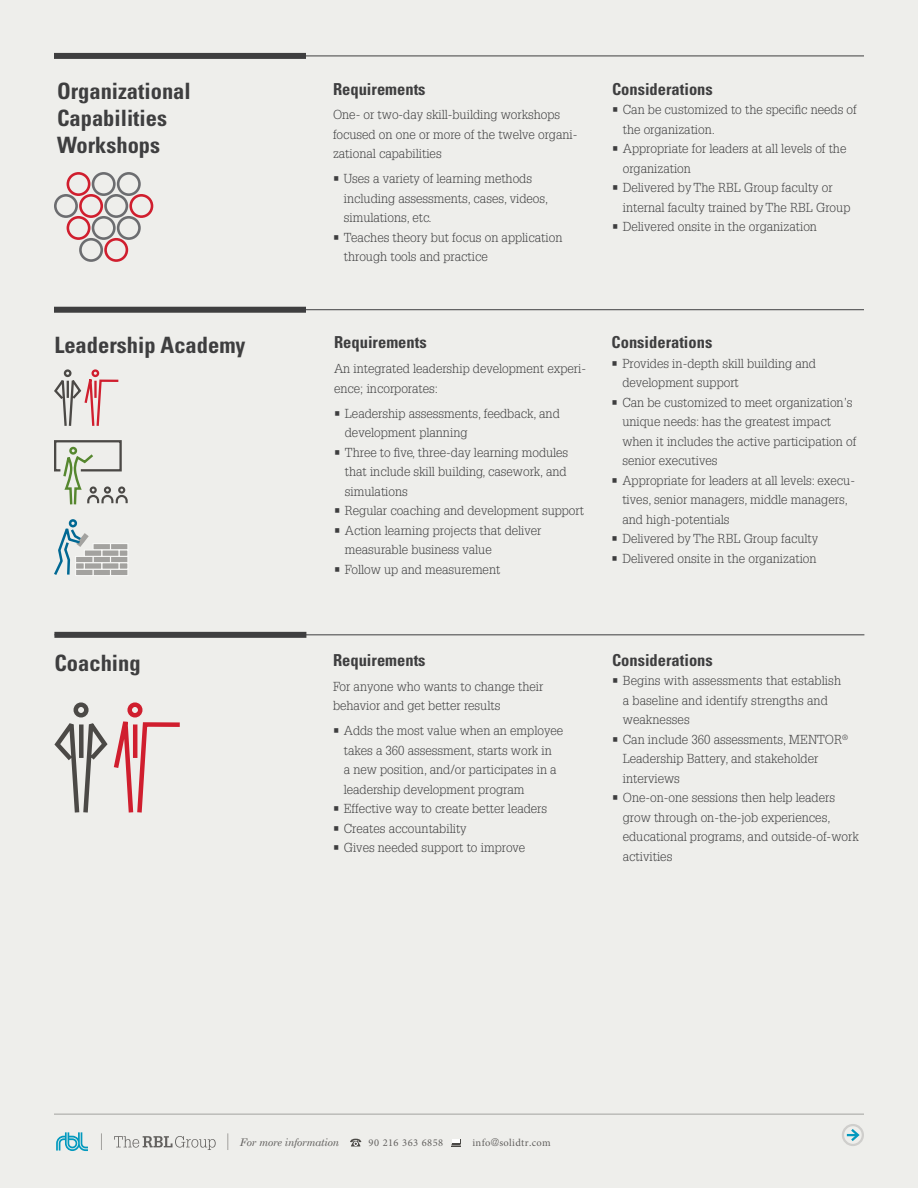
<style>
.page{position:relative;width:918px;height:1188px;background:#eeeeeb}
.page>*{position:absolute;margin:0;border:0;box-sizing:border-box;transform-origin:0 0}
.body{font:700 condensed 22.5px/27px "Univers";color:#3e3e3f}
.heading_3{font:700 condensed 16.5px "Univers";color:#3e3e3f}
.bulleted_list{font:300 12.75px/19.5px "Glypha";color:#3e3e3f}
.body-2{font:300 12.75px/19.5px "Glypha";color:#3e3e3f}
.t1{font:10.5px "Minion Pro";letter-spacing:.03em;color:#63615f}
.t2{font:italic 10.5px "Century Schoolbook";letter-spacing:-.03em;color:#63615f}
.s1{font-family:"Univers";font-weight:300;font-stretch:condensed}
</style>
<div class="page">
<div style="left:842px;top:1124px;width:22px;height:22px;border:2px solid #cfcecc;border-radius:50%"></div>
<svg style="left:847px;top:1127px;width:14px;height:17px"></svg>
<hr style="left:54px;top:1114px;width:810px;height:1px;background:#a3a29f">
<hr style="left:54px;top:309px;width:810px;height:1px;background:#3e3e3f">
<div style="left:54px;top:307px;width:252px;height:6px;background:#3e3e3f"></div>
<hr style="left:54px;top:634px;width:810px;height:1px;background:#3e3e3f">
<div style="left:54px;top:632px;width:252px;height:6px;background:#3e3e3f"></div>
<hr style="left:54px;top:56px;width:810px;height:1px;background:#3e3e3f">
<div style="left:54px;top:53px;width:252px;height:6px;background:#3e3e3f"></div>
<div style="left:67px;top:172px;width:23px;height:24px;border:3px solid #d01e2e;border-radius:50%"></div>
<div style="left:67px;top:216px;width:23px;height:24px;border:3px solid #d01e2e;border-radius:50%"></div>
<div style="left:79px;top:238px;width:24px;height:24px;border:3px solid #6c6d70;border-radius:50%"></div>
<div style="left:79px;top:194px;width:24px;height:24px;border:3px solid #d01e2e;border-radius:50%"></div>
<div style="left:92px;top:172px;width:24px;height:24px;border:3px solid #6c6d70;border-radius:50%"></div>
<div style="left:92px;top:216px;width:24px;height:24px;border:3px solid #6c6d70;border-radius:50%"></div>
<div style="left:104px;top:238px;width:24px;height:24px;border:3px solid #d01e2e;border-radius:50%"></div>
<div style="left:117px;top:172px;width:24px;height:24px;border:3px solid #6c6d70;border-radius:50%"></div>
<div style="left:117px;top:216px;width:24px;height:24px;border:3px solid #6c6d70;border-radius:50%"></div>
<div style="left:104px;top:194px;width:24px;height:24px;border:3px solid #6c6d70;border-radius:50%"></div>
<div style="left:129px;top:194px;width:24px;height:24px;border:3px solid #d01e2e;border-radius:50%"></div>
<div style="left:54px;top:194px;width:24px;height:24px;border:3px solid #6c6d70;border-radius:50%"></div>
<svg style="left:54px;top:702px;width:126px;height:111px"></svg>
<div style="left:74px;top:702px;width:15px;height:16px;border:4px solid #4b4946;border-radius:50%"></div>
<div style="left:110px;top:569px;width:19px;height:7px;background:#a3a29f;border:1px solid #f7f7f5"></div>
<div style="left:92px;top:569px;width:19px;height:7px;background:#a3a29f;border:1px solid #f7f7f5"></div>
<div style="left:75px;top:569px;width:19px;height:7px;background:#a3a29f;border:1px solid #f7f7f5"></div>
<div style="left:110px;top:556px;width:19px;height:7px;background:#a3a29f;border:1px solid #f7f7f5"></div>
<div style="left:92px;top:556px;width:19px;height:7px;background:#a3a29f"></div>
<div style="left:75px;top:556px;width:19px;height:7px;background:#a3a29f;border:1px solid #f7f7f5"></div>
<div style="left:110px;top:543px;width:19px;height:8px;background:#a3a29f;border:1px solid #f7f7f5"></div>
<div style="left:92px;top:543px;width:19px;height:8px;background:#a3a29f;border:1px solid #f7f7f5"></div>
<div style="left:101px;top:562px;width:19px;height:8px;background:#a3a29f;border:1px solid #f7f7f5"></div>
<div style="left:84px;top:562px;width:18px;height:8px;background:#a3a29f;border:1px solid #f7f7f5"></div>
<div style="left:119px;top:562px;width:10px;height:8px;background:#a3a29f;border:1px solid #f7f7f5"></div>
<div style="left:101px;top:549px;width:19px;height:8px;background:#a3a29f;border:1px solid #f7f7f5"></div>
<div style="left:84px;top:549px;width:18px;height:8px;background:#a3a29f;border:1px solid #f7f7f5"></div>
<div style="left:119px;top:549px;width:10px;height:8px;background:#a3a29f;border:1px solid #f7f7f5"></div>
<div style="left:69px;top:519px;width:8px;height:8px;border:3px solid #006893;border-radius:50%"></div>
<svg style="left:54px;top:520px;width:35px;height:56px"></svg>
<svg style="left:54px;top:369px;width:65px;height:57px"></svg>
<div style="left:64px;top:369px;width:8px;height:8px;border:2px solid #4b4946;border-radius:50%"></div>
<svg style="left:54px;top:440px;width:74px;height:65px"></svg>
<svg style="left:114px;top:1136px;width:102px;height:14px"></svg>
<svg style="left:56px;top:1132px;width:32px;height:19px"></svg>
<svg style="left:101px;top:1133px;width:1px;height:17px"></svg>
<svg style="left:227px;top:1133px;width:1px;height:17px"></svg>
<svg style="left:451px;top:1139px;width:10px;height:8px"></svg>
<svg style="left:350px;top:1139px;width:11px;height:8px"></svg>
<p class="body" style="left:57px;top:78px;width:135px">Organizational<br>Capabilities<br>Workshops</p>
<p class="heading_3" style="left:333px;top:79px;width:94px">Requirements</p>
<p class="body-2" style="left:333px;top:105px;width:246px">One- or two-day skill-building workshops focused on one or more of the twelve organi&shy;zational capabilities</p>
<p class="bulleted_list" style="left:344px;top:169px;width:206px;text-indent:-11px">• Uses a variety of learning methods including assessments, cases, videos, simulations, etc.</p>
<p class="bulleted_list" style="left:344px;top:228px;width:220px;text-indent:-11px">• Teaches theory but focus on application through tools and practice</p>
<p class="heading_3" style="left:612px;top:79px;width:102px">Considerations</p>
<p class="bulleted_list" style="left:623px;top:100px;width:235px;text-indent:-11px">• Can be customized to the specific needs of the organization.</p>
<p class="bulleted_list" style="left:623px;top:139px;width:225px;text-indent:-11px">• Appropriate for leaders at all levels of the organization</p>
<p class="bulleted_list" style="left:623px;top:178px;width:229px;text-indent:-11px">• Delivered by The RBL Group faculty or internal faculty trained by The RBL Group</p>
<p class="bulleted_list" style="left:612px;top:217px;width:207px">• Delivered onsite in the organization</p>
<p class="body" style="left:54px;top:332px;width:193px">Leadership Academy</p>
<p class="heading_3" style="left:334px;top:332px;width:94px">Requirements</p>
<p class="body-2" style="left:334px;top:359px;width:254px">An integrated leadership development experi&shy;ence; incorporates:</p>
<p class="bulleted_list" style="left:345px;top:404px;width:216px;text-indent:-11px">• Leadership assessments, feedback, and development planning</p>
<p class="bulleted_list" style="left:345px;top:443px;width:225px;text-indent:-11px">• Three to five, three-day learning modules that include skill building, casework, and simulations</p>
<p class="bulleted_list" style="left:334px;top:501px;width:252px">• Regular coaching and development support</p>
<p class="bulleted_list" style="left:345px;top:521px;width:198px;text-indent:-11px">• Action learning projects that deliver measurable business value</p>
<p class="bulleted_list" style="left:334px;top:560px;width:168px">• Follow up and measurement</p>
<p class="heading_3" style="left:612px;top:332px;width:102px">Considerations</p>
<p class="bulleted_list" style="left:622px;top:354px;width:195px;text-indent:-11px">• Provides in-depth skill building and development support</p>
<p class="bulleted_list" style="left:622px;top:393px;width:235px;text-indent:-11px">• Can be customized to meet organization’s unique needs: has the greatest impact when it includes the active participation of senior executives</p>
<p class="bulleted_list" style="left:622px;top:471px;width:234px;text-indent:-11px">• Appropriate for leaders at all levels: execu&shy;tives, senior managers, middle managers, and high-potentials</p>
<p class="bulleted_list" style="left:612px;top:529px;width:208px">• Delivered by The RBL Group faculty</p>
<p class="bulleted_list" style="left:612px;top:549px;width:207px">• Delivered onsite in the organization</p>
<p class="body" style="left:54px;top:649px;width:88px">Coaching</p>
<p class="heading_3" style="left:333px;top:650px;width:94px">Requirements</p>
<p class="body-2" style="left:333px;top:677px;width:212px">For anyone who wants to change their behavior and get better results</p>
<p class="bulleted_list" style="left:344px;top:721px;width:221px;text-indent:-11px">• Adds the most value when an employee takes a 360 assessment, starts work in<br>a new position, and/or participates in a leadership development program</p>
<p class="bulleted_list" style="left:333px;top:799px;width:216px">• Effective way to create better leaders</p>
<p class="bulleted_list" style="left:333px;top:819px;width:135px">• Creates accountability</p>
<p class="bulleted_list" style="left:333px;top:838px;width:194px">• Gives needed support to improve</p>
<p class="heading_3" style="left:612px;top:650px;width:102px">Considerations</p>
<p class="bulleted_list" style="left:623px;top:671px;width:220px;text-indent:-11px">• Begins with assessments that establish a baseline and identify strengths and weaknesses</p>
<p class="bulleted_list" style="left:623px;top:730px;width:227px;text-indent:-11px">• Can include 360 assessments, MENTOR<sup>®<br></sup>Leadership Battery, and stakeholder interviews</p>
<p class="bulleted_list" style="left:623px;top:788px;width:237px;text-indent:-11px">• One-on-one sessions then help leaders grow through on-the-job experiences, educational programs, and outside-of-work activities</p>
<p class="t2" style="left:240px;top:1136px;width:101px">For more information</p>
<p class="t1" style="left:369px;top:1135px;width:76px">90 216 363 6858</p>
<p class="t1" style="left:472px;top:1136px;width:80px">info<span class="s1">@</span>solidtr.com</p>
</div>
